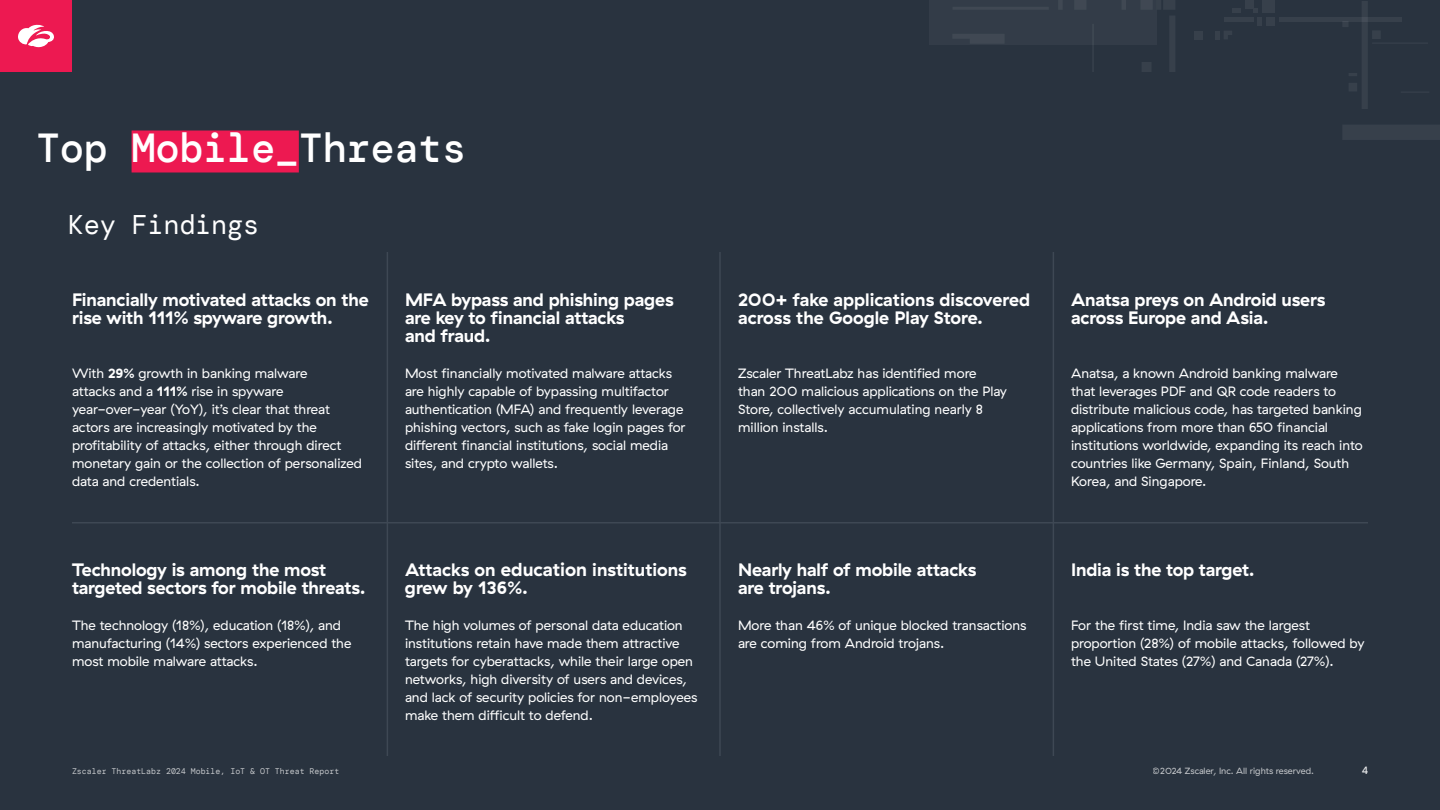
<style>
.page{position:relative;width:1440px;height:810px;background:#29333f}
.page>*{position:absolute;margin:0;border:0;box-sizing:border-box;transform-origin:0 0}
.t1{font:500 40.5px "DM Mono";letter-spacing:-.01em;color:#fff}
.t2{font:27px "DM Mono";letter-spacing:-.01em;color:#fff}
.t3{font:700 18px/18px "GT Haptik ZS";letter-spacing:-.01em;color:#fff}
.t4{font:13.5px/18px "GT Haptik ZS";color:#fff}
.t5{font:500 10.5px "DM Mono";color:#eaebec}
.t6{font:9px "GT Haptik ZS";color:#eaebec}
.t7{font:8.25px "DM Mono";color:#eaebec}
.s1{font-weight:700}
.s2{font-size:18.75px}
</style>
<div class="page">
<hr style="left:387px;top:252px;width:1px;height:504px;background:#3e4854">
<hr style="left:719px;top:252px;width:2px;height:504px;background:#3e4854">
<hr style="left:1053px;top:252px;width:1px;height:504px;background:#3e4854">
<hr style="left:72px;top:522px;width:1296px;height:2px;background:#3e4854">
<div style="left:132px;top:130px;width:167px;height:42px;background:#ed1951"></div>
<svg style="left:1092px;top:0;width:83px;height:72px"></svg>
<svg style="left:1343px;top:1px;width:97px;height:139px"></svg>
<svg style="left:1215px;top:31px;width:17px;height:8px"></svg>
<div style="left:1194px;top:31px;width:8px;height:8px;background:#37404b"></div>
<div style="left:1262px;top:0;width:13px;height:13px;background:#37404b"></div>
<div style="left:1224px;top:17px;width:30px;height:5px;background:#37404b"></div>
<div style="left:1279px;top:17px;width:122px;height:5px;background:#37404b"></div>
<svg style="left:1254px;top:9px;width:8px;height:17px"></svg>
<div style="left:1245px;top:0;width:9px;height:9px;background:#37404b"></div>
<svg style="left:1232px;top:9px;width:9px;height:4px"></svg>
<div style="left:1266px;top:17px;width:9px;height:9px;background:#37404b"></div>
<div style="left:930px;top:0;width:227px;height:44px;background:linear-gradient(to right,#353e4a,#343d49)"></div>
<div style="left:0;top:0;width:72px;height:72px;background:#ed1951"></div>
<svg style="left:18px;top:24px;width:36px;height:24px"></svg>
<h1 class="t1" style="left:36px;top:123px;width:432px">Top Mobile_Threats</h1>
<h2 class="t2" style="left:68px;top:208px;width:193px">Key Findings</h2>
<h3 class="t3" style="left:72px;top:291px;width:298px">Financially motivated attacks on the rise with 111% spyware growth.</h3>
<p class="t4" style="left:72px;top:364px;width:292px">With <span class="s1">29%</span> growth in banking malware<br>attacks and a <span class="s1">111%</span> rise in spyware year-over-year (YoY), it’s clear that threat actors are increasingly motivated by the profitability of attacks, either through direct monetary gain or the collection of personalized data and credentials.</p>
<h3 class="t3" style="left:72px;top:561px;width:295px">Technology is among the most targeted sectors for mobile threats.</h3>
<p class="t4" style="left:72px;top:616px;width:281px">The technology (18%), education (18%), and manufacturing (14%) sectors experienced the most mobile malware attacks.</p>
<h3 class="t3" style="left:405px;top:291px;width:270px">MFA bypass and phishing pages are key to financial attacks<br>and fraud.</h3>
<p class="t4" style="left:405px;top:364px;width:282px">Most financially motivated malware attacks are highly capable of bypassing multifactor authentication (MFA) and frequently leverage phishing vectors, such as fake login pages for different financial institutions, social media sites, and crypto wallets.</p>
<h3 class="t3" style="left:405px;top:561px;width:283px">Attacks on <span class="s2">education</span> institutions grew by 136%.</h3>
<p class="t4" style="left:405px;top:616px;width:294px">The high volumes of personal data education institutions retain have made them attractive targets for cyberattacks, while their large open networks, high diversity of users and devices, and lack of security policies for non-employees make them difficult to defend.</p>
<h3 class="t3" style="left:738px;top:291px;width:294px">200+ fake applications discovered across the Google Play Store.</h3>
<p class="t4" style="left:738px;top:364px;width:271px">Zscaler ThreatLabz has identified more than 200 malicious applications on the Play Store, collectively accumulating nearly 8 million installs.</p>
<h3 class="t3" style="left:738px;top:561px;width:240px">Nearly half of mobile attacks are trojans.</h3>
<p class="t4" style="left:738px;top:616px;width:290px">More than 46% of unique blocked transactions are coming from Android trojans.</p>
<h3 class="t3" style="left:1071px;top:291px;width:256px">Anatsa preys on Android users across Europe and Asia.</h3>
<p class="t4" style="left:1071px;top:364px;width:293px">Anatsa, a known Android banking malware that leverages PDF and QR code readers to distribute malicious code, has targeted banking applications from more than 650 financial institutions worldwide, expanding its reach into countries like Germany, Spain, Finland, South Korea, and Singapore.</p>
<h3 class="t3" style="left:1071px;top:561px;width:185px">India is the top target.</h3>
<p class="t4" style="left:1071px;top:616px;width:295px">For the first time, India saw the largest proportion (28%) of mobile attacks, followed by the United States (27%) and Canada (27%).</p>
<p class="t7" style="left:72px;top:766px;width:269px">Zscaler ThreatLabz 2024 Mobile, IoT &amp; OT Threat Report</p>
<p class="t6" style="left:1153px;top:766px;width:163px">©2024 Zscaler, Inc. All rights reserved.</p>
<p class="t5" style="left:1362px;top:764px;width:8px">4</p>
</div>
